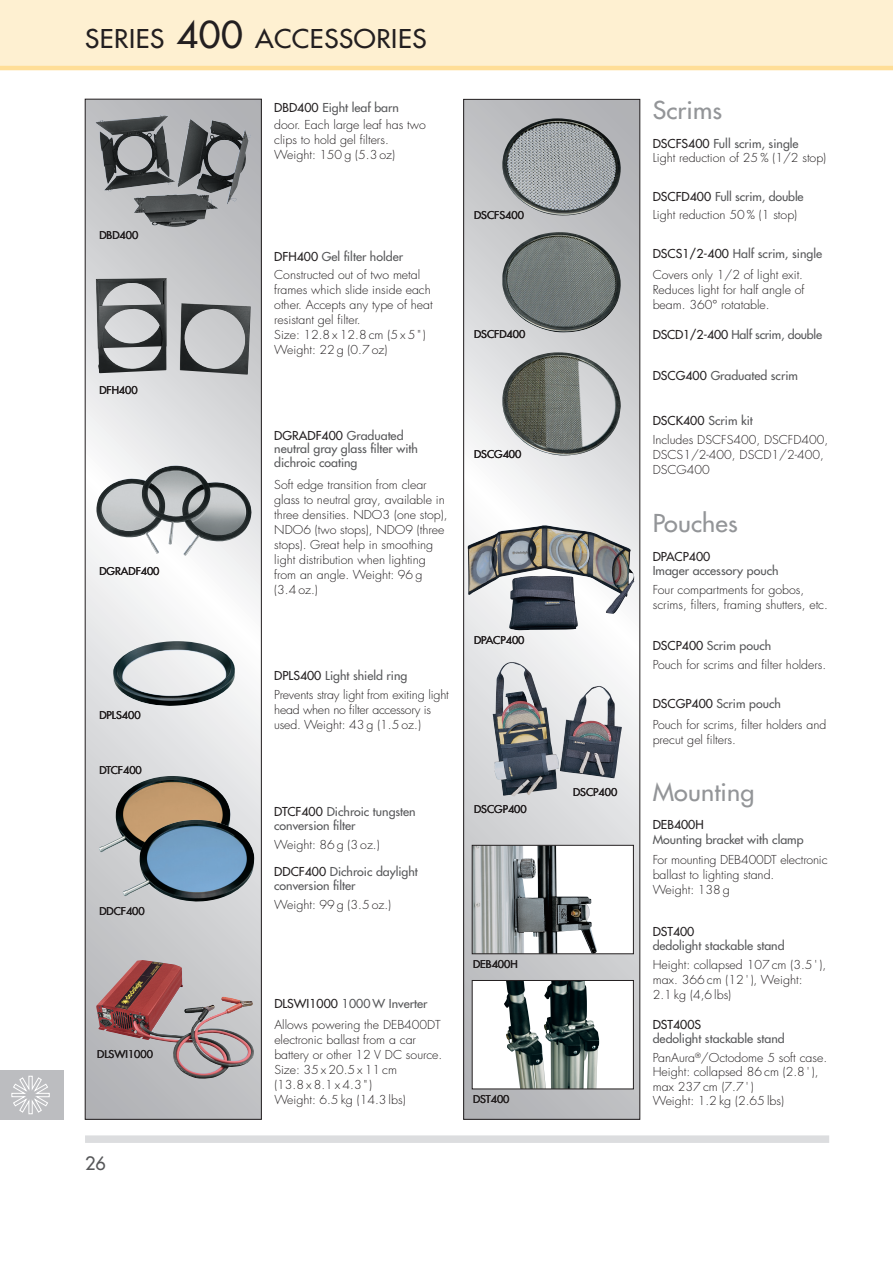
<style>
.page{position:relative;width:893px;height:1263px;background:#fff}
.page>*{position:absolute;margin:0;border:0;box-sizing:border-box;transform-origin:0 0}
.t1{font:500 25.2px "Futura LT Pro";letter-spacing:.02em;color:#231f20;scale:1.05 1}
.t2{font:500 24px "Futura LT Pro";letter-spacing:.005em;color:#939598;scale:1.05 1}
.t3{font:500 18px "Futura LT Pro";color:#57585a}
.t4{font:300 12px/15px "Futura LT Pro";color:#231f20}
.t5{font:500 12px/14px "Futura LT Pro";color:#57585a}
.t6{font:300 12px/15px "Futura LT Pro";letter-spacing:-.02em;color:#231f20}
.t7{font:500 12px "Futura LT Pro";color:#231f20}
.t8{font:500 12px "Futura LT Pro";letter-spacing:-.02em;color:#57585a}
.t9{font:500 10.5px "Futura LT Pro";color:#231f20}
.s1{font-size:36px}
.s2{font-weight:500}
.s3{font-weight:500;color:#57585a}
.s4{color:#231f20}
</style>
<div class="page">
<hr style="left:892px;top:0;width:1px;height:1263px;background:#fef0d1">
<div style="left:85px;top:1135px;width:744px;height:8px;background:#dcdddf"></div>
<div style="left:0;top:0;width:893px;height:69px;background:#fef0d1"></div>
<hr style="left:0;top:66px;width:893px;height:4px;background:#ffde97">
<svg style="left:87px;top:101px;width:172px;height:1016px"></svg>
<div style="left:85px;top:99px;width:176px;height:1020px;border:1px solid #231f20"></div>
<svg style="left:465px;top:101px;width:173px;height:1016px"></svg>
<div style="left:463px;top:99px;width:177px;height:1020px;border:1px solid #231f20"></div>
<div style="left:0;top:1070px;width:64px;height:49px;background:#bcbdc0"></div>
<svg style="left:11px;top:1075px;width:39px;height:40px"></svg>
<img style="left:96px;top:115px;width:79px;height:77px">
<img style="left:96px;top:278px;width:155px;height:97px">
<img style="left:94px;top:465px;width:159px;height:92px">
<img style="left:113px;top:641px;width:123px;height:69px">
<img style="left:98px;top:776px;width:133px;height:84px">
<img style="left:122px;top:820px;width:133px;height:84px">
<img style="left:96px;top:960px;width:160px;height:120px">
<img style="left:502px;top:118px;width:120px;height:99px">
<img style="left:502px;top:232px;width:120px;height:101px">
<img style="left:502px;top:352px;width:119px;height:104px">
<img style="left:467px;top:525px;width:169px;height:106px">
<img style="left:492px;top:661px;width:130px;height:136px">
<div style="left:472px;top:845px;width:161px;height:109px;background:#fff"></div>
<img style="left:474px;top:847px;width:123px;height:105px">
<div style="left:472px;top:845px;width:162px;height:109px;border:1px solid #231f20"></div>
<div style="left:472px;top:980px;width:161px;height:109px;background:#fff"></div>
<img style="left:504px;top:982px;width:96px;height:105px">
<div style="left:472px;top:980px;width:162px;height:109px;border:1px solid #231f20"></div>
<h1 class="t1" style="left:85px;top:20px;width:327px">SERIES <span class="s1">400</span> ACCESSORIES</h1>
<p class="t9" style="left:99px;top:228px;width:40px">DBD400</p>
<p class="t9" style="left:99px;top:383px;width:40px">DFH400</p>
<p class="t9" style="left:99px;top:563px;width:62px">DGRADF400</p>
<p class="t9" style="left:99px;top:708px;width:43px">DPLS400</p>
<p class="t9" style="left:99px;top:762px;width:44px">DTCF400</p>
<p class="t9" style="left:99px;top:903px;width:47px">DDCF400</p>
<p class="t9" style="left:97px;top:1046px;width:57px">DLSWI1000</p>
<h3 class="t3" style="left:85px;top:1150px;width:22px">26</h3>
<p class="t4" style="left:274px;top:100px;width:153px;line-height:16.6px"><span class="s2">DBD400</span> <span class="s3">Eight leaf barn </span>door. Each large leaf has two</p>
<p class="t4" style="left:274px;top:132px;width:122px">clips to hold gel filters.<br>Weight: 150 g (5.3 oz)</p>
<p class="t4" style="left:274px;top:248px;width:147px;line-height:18px"><span class="s2">DFH400</span> <span class="s3">Gel filter holder<br></span>Constructed out of two metal</p>
<p class="t4" style="left:274px;top:282px;width:160px">frames which slide inside each other. Accepts any type of heat resistant gel filter.<br>Size: 12.8 x 12.8 cm (5 x 5 " )<br>Weight: 22 g (0.7 oz)</p>
<p class="t5" style="left:274px;top:428px;width:145px"><span class="s4">DGRADF400</span> Graduated neutral gray glass filter with dichroic coating</p>
<p class="t4" style="left:274px;top:477px;width:175px">Soft edge transition from clear glass to neutral gray, available in three densities. NDO3 (one stop),<br>NDO6 (two stops), NDO9 (three stops). Great help in smoothing light distribution when lighting from an angle. Weight: 96 g<br>(3.4 oz.)</p>
<p class="t4" style="left:274px;top:667px;width:176px;line-height:18.8px"><span class="s2">DPLS400</span> <span class="s3">Light shield ring<br></span>Prevents stray light from exiting light</p>
<p class="t6" style="left:274px;top:702px;width:158px">head when no filter accessory is used. Weight: 43 g (1.5 oz.)</p>
<p class="t5" style="left:274px;top:803px;width:143px;line-height:14.4px"><span class="s4">DTCF400</span> Dichroic tungsten conversion filter</p>
<p class="t4" style="left:274px;top:837px;width:107px">Weight: 86 g (3 oz.)</p>
<p class="t5" style="left:274px;top:863px;width:145px;line-height:14.4px"><span class="s4">DDCF400</span> Dichroic daylight conversion filter</p>
<p class="t4" style="left:274px;top:897px;width:118px">Weight: 99 g (3.5 oz.)</p>
<p class="t4" style="left:274px;top:992px;width:168px;line-height:21.6px"><span class="s2">DLSWI1000</span> <span class="s3">1000 W Inverter<br></span>Allows powering the DEB400DT</p>
<p class="t4" style="left:274px;top:1032px;width:169px">electronic ballast from a car battery or other 12 V DC source.<br>Size: 35 x 20.5 x 11 cm<br>(13.8 x 8.1 x 4.3 " )<br>Weight: 6.5 kg (14.3 lbs)</p>
<p class="t9" style="left:474px;top:207px;width:51px">DSCFS400</p>
<p class="t9" style="left:474px;top:326px;width:53px">DSCFD400</p>
<p class="t9" style="left:474px;top:447px;width:49px">DSCG400</p>
<p class="t9" style="left:474px;top:632px;width:52px">DPACP400</p>
<p class="t9" style="left:474px;top:801px;width:54px">DSCGP400</p>
<p class="t9" style="left:473px;top:956px;width:46px">DEB400H</p>
<p class="t9" style="left:473px;top:1091px;width:38px">DST400</p>
<p class="t9" style="left:573px;top:784px;width:46px">DSCP400</p>
<h2 class="t2" style="left:653px;top:92px;width:68px">Scrims</h2>
<p class="t4" style="left:653px;top:136px;width:175px;line-height:14.4px"><span class="s2">DSCFS400</span> <span class="s3">Full scrim, single<br></span>Light reduction of 25 % (1/2 stop)</p>
<p class="t4" style="left:653px;top:188px;width:152px;line-height:18.1px"><span class="s2">DSCFD400</span> <span class="s3">Full scrim, double<br></span>Light reduction 50 % (1 stop)</p>
<p class="t4" style="left:653px;top:243px;width:171px;line-height:21px"><span class="s2">DSCS1/2-400</span> <span class="s3">Half scrim, single<br></span>Covers only 1/2 of light exit.</p>
<p class="t4" style="left:653px;top:282px;width:153px">Reduces light for half angle of beam. 360° rotatable.</p>
<p class="t8" style="left:653px;top:326px;width:171px"><span class="s4">DSCD1/2-400</span> Half scrim, double</p>
<p class="t5" style="left:653px;top:368px;width:147px"><span class="s4">DSCG400</span> Graduated scrim</p>
<p class="t4" style="left:653px;top:410px;width:177px;line-height:19.5px"><span class="s2">DSCK400</span> <span class="s3">Scrim kit<br></span>Includes DSCFS400, DSCFD400,</p>
<p class="t4" style="left:653px;top:447px;width:173px">DSCS1/2-400, DSCD1/2-400,<br>DSCG400</p>
<h2 class="t2" style="left:653px;top:506px;width:82px">Pouches</h2>
<p class="t7" style="left:653px;top:548px;width:59px">DPACP400</p>
<p class="t5" style="left:653px;top:563px;width:127px">Imager accessory pouch</p>
<p class="t4" style="left:653px;top:582px;width:177px">Four compartments for gobos, scrims, filters, framing shutters, etc.</p>
<p class="t4" style="left:653px;top:637px;width:175px;line-height:18.6px"><span class="s2">DSCP400</span> <span class="s3">Scrim pouch<br></span>Pouch for scrims and filter holders.</p>
<p class="t4" style="left:653px;top:693px;width:175px;line-height:21px"><span class="s2">DSCGP400</span> <span class="s3">Scrim pouch<br></span>Pouch for scrims, filter holders and</p>
<p class="t4" style="left:653px;top:732px;width:85px">precut gel filters.</p>
<h2 class="t2" style="left:653px;top:775px;width:98px">Mounting</h2>
<p class="t7" style="left:653px;top:816px;width:53px">DEB400H</p>
<p class="t5" style="left:653px;top:832px;width:152px">Mounting bracket with clamp</p>
<p class="t4" style="left:653px;top:852px;width:176px">For mounting DEB400DT electronic ballast to lighting stand.<br>Weight: 138 g</p>
<p class="t7" style="left:653px;top:922px;width:43px">DST400</p>
<p class="t5" style="left:653px;top:938px;width:133px">dedolight stackable stand</p>
<p class="t4" style="left:653px;top:957px;width:175px">Height: collapsed 107 cm (3.5 ' ), max. 366 cm (12 ' ), Weight:<br>2.1 kg (4,6 lbs)</p>
<p class="t7" style="left:653px;top:1015px;width:50px">DST400S</p>
<p class="t4" style="left:653px;top:1029px;width:176px;line-height:18.9px"><span class="s3">dedolight stackable stand<br></span>PanAura<sup>®</sup>/Octodome 5 soft case.</p>
<p class="t4" style="left:653px;top:1065px;width:167px;line-height:14.4px">Height: collapsed 86 cm (2.8 ' ), max 237 cm (7.7 ' )<br>Weight: 1.2 kg (2.65 lbs)</p>
</div>
